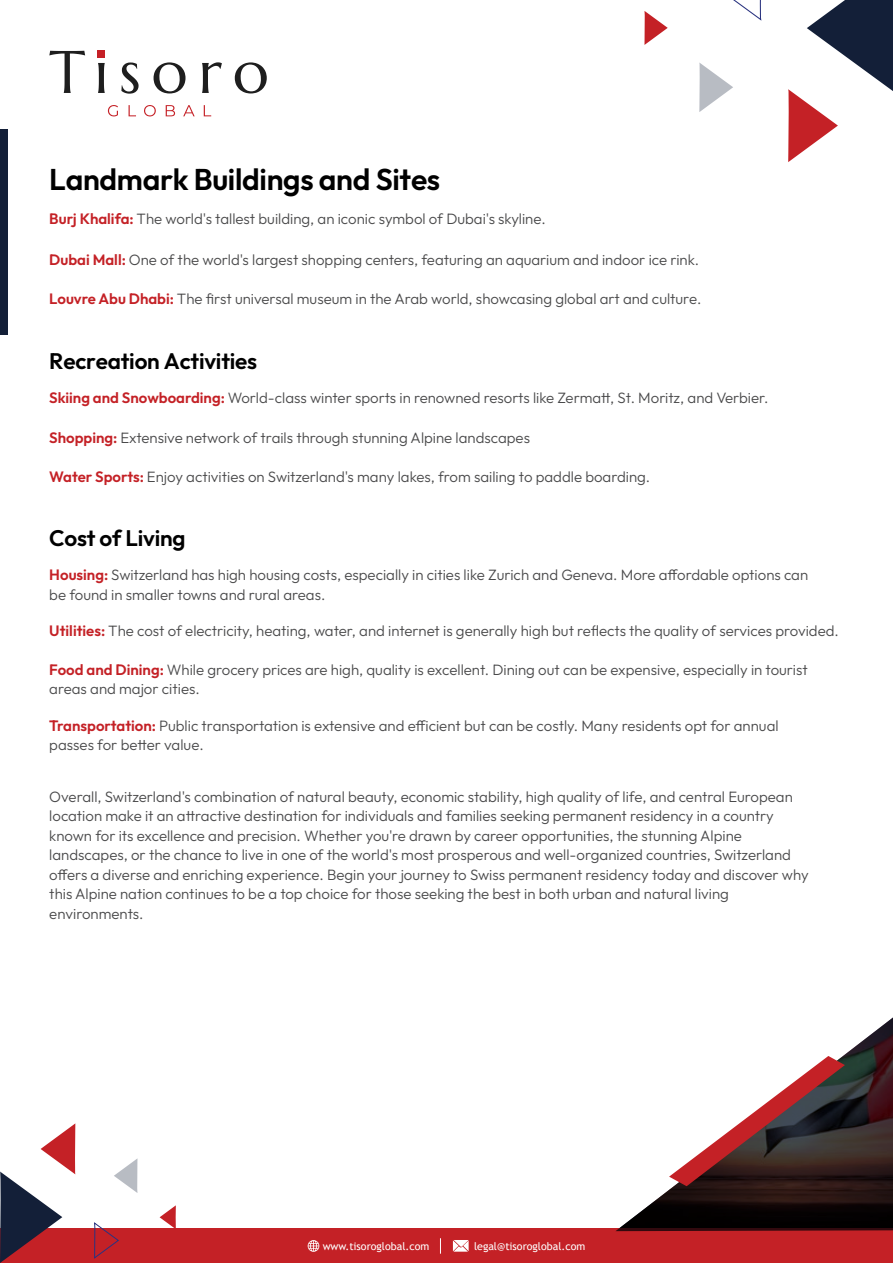
<style>
.page{position:relative;width:893px;height:1263px;background:#fff}
.page>*{position:absolute;margin:0;border:0;box-sizing:border-box;transform-origin:0 0}
.t1{font:600 30px "Outfit";letter-spacing:-.01em;color:#000}
.t2{font:600 22.5px "Outfit";letter-spacing:-.01em;color:#000}
.t3{font:300 15px/19.5px "Outfit";color:#49494a}
.t4{font:10.65px "Trebuchet MS";color:#fff}
.s1{font-weight:600;color:#c42126}
</style>
<div class="page">
<svg style="left:108px;top:105px;width:103px;height:11px"></svg>
<svg style="left:49px;top:51px;width:218px;height:43px"></svg>
<div style="left:98px;top:50px;width:7px;height:8px;background:#c52026"></div>
<div style="left:0;top:1229px;width:893px;height:34px;background:#c42126"></div>
<svg style="left:308px;top:1240px;width:11px;height:12px"></svg>
<svg style="left:453px;top:1240px;width:16px;height:12px"></svg>
<div style="left:0;top:129px;width:8px;height:205px;background:#131f38"></div>
<svg style="left:788px;top:0;width:105px;height:162px"></svg>
<svg style="left:699px;top:62px;width:34px;height:50px"></svg>
<svg style="left:733px;top:0;width:29px;height:21px"></svg>
<svg style="left:644px;top:11px;width:24px;height:34px"></svg>
<svg style="left:0;top:1123px;width:75px;height:140px"></svg>
<svg style="left:114px;top:1159px;width:23px;height:34px"></svg>
<svg style="left:94px;top:1222px;width:26px;height:37px"></svg>
<svg style="left:160px;top:1205px;width:16px;height:24px"></svg>
<svg style="left:615px;top:1017px;width:278px;height:214px"></svg>
<svg style="left:669px;top:1056px;width:176px;height:130px"></svg>
<h1 class="t1" style="left:49px;top:160px;width:392px">Landmark Buildings and Sites</h1>
<p class="t3" style="left:49px;top:209px;width:498px"><span class="s1">Burj Khalifa:</span> The world's tallest building, an iconic symbol of Dubai's skyline.</p>
<p class="t3" style="left:49px;top:250px;width:651px"><span class="s1">Dubai Mall:</span> One of the world's largest shopping centers, featuring an aquarium and indoor ice rink.</p>
<p class="t3" style="left:49px;top:289px;width:654px"><span class="s1">Louvre Abu Dhabi:</span> The first universal museum in the Arab world, showcasing global art and culture.</p>
<h2 class="t2" style="left:49px;top:346px;width:209px">Recreation Activities</h2>
<p class="t3" style="left:49px;top:389px;width:721px"><span class="s1">Skiing and Snowboarding:</span> World-class winter sports in renowned resorts like Zermatt, St. Moritz, and Verbier.</p>
<p class="t3" style="left:49px;top:428px;width:482px"><span class="s1">Shopping:</span> Extensive network of trails through stunning Alpine landscapes</p>
<p class="t3" style="left:49px;top:467px;width:602px"><span class="s1">Water Sports:</span> Enjoy activities on Switzerland's many lakes, from sailing to paddle boarding.</p>
<h2 class="t2" style="left:49px;top:523px;width:138px">Cost of Living</h2>
<p class="t3" style="left:49px;top:565px;width:760px"><span class="s1">Housing:</span> Switzerland has high housing costs, especially in cities like Zurich and Geneva. More affordable options can be found in smaller towns and rural areas.</p>
<p class="t3" style="left:49px;top:621px;width:791px"><span class="s1">Utilities:</span> The cost of electricity, heating, water, and internet is generally high but reflects the quality of services provided.</p>
<p class="t3" style="left:49px;top:660px;width:760px"><span class="s1">Food and Dining:</span> While grocery prices are high, quality is excellent. Dining out can be expensive, especially in tourist areas and major cities.</p>
<p class="t3" style="left:49px;top:716px;width:731px"><span class="s1">Transportation:</span> Public transportation is extensive and efficient but can be costly. Many residents opt for annual passes for better value.</p>
<p class="t3" style="left:49px;top:787px;width:761px">Overall, Switzerland's combination of natural beauty, economic stability, high quality of life, and central European location make it an attractive destination for individuals and families seeking permanent residency in a country known for its excellence and precision. Whether you're drawn by career opportunities, the stunning Alpine landscapes, or the chance to live in one of the world's most prosperous and well-organized countries, Switzerland offers a diverse and enriching experience. Begin your journey to Swiss permanent residency today and discover why this Alpine nation continues to be a top choice for those seeking the best in both urban and natural living environments.</p>
<p class="t4" style="left:323px;top:1239px;width:108px">www.tisoroglobal.com</p>
<p class="t4" style="left:474px;top:1239px;width:113px">legal@tisoroglobal.com</p>
</div>
